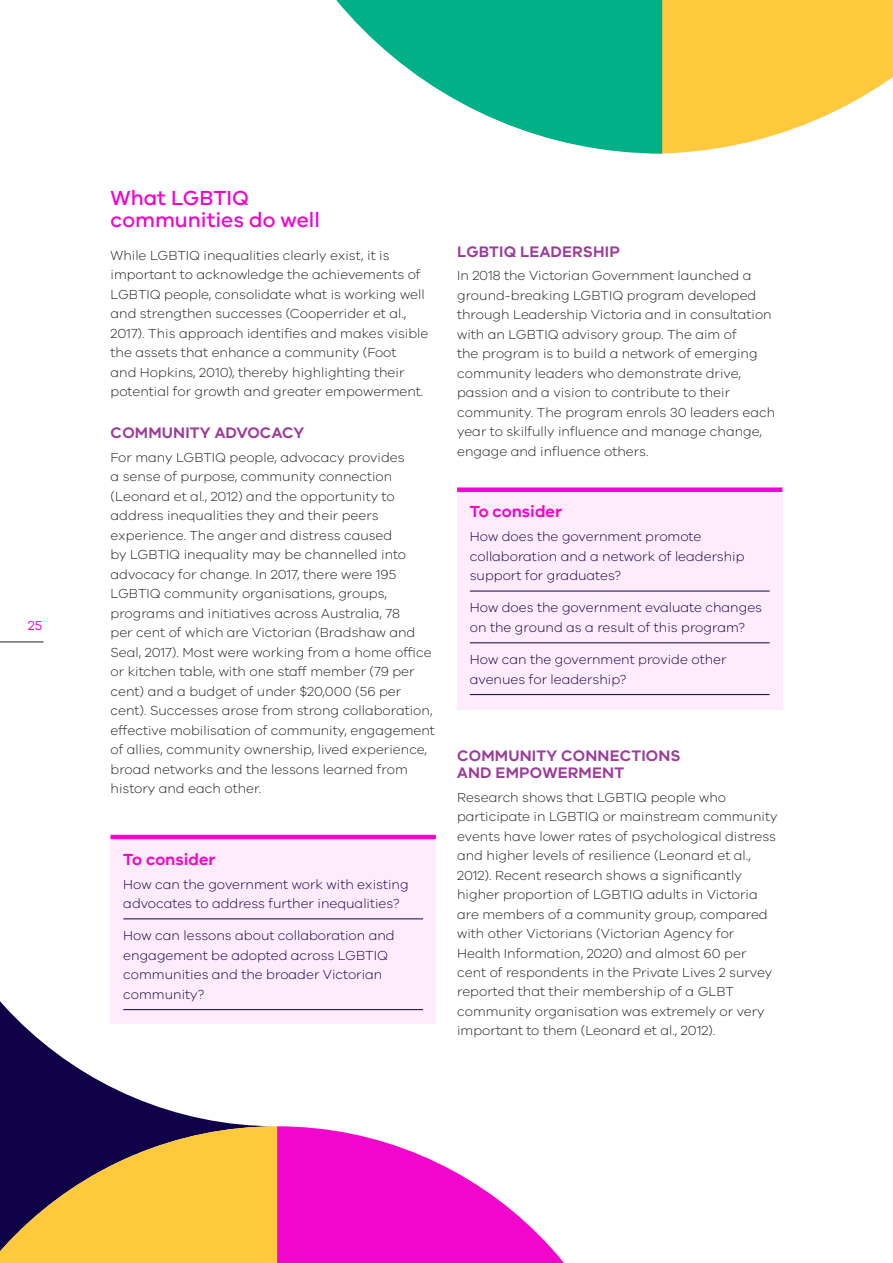
<style>
.page{position:relative;width:893px;height:1263px;background:#fff}
.page>*{position:absolute;margin:0;border:0;box-sizing:border-box;transform-origin:0 0}
._152__Sub_Header_v3{font:500 21px/22.5px "VIC";color:#f205cc}
._165__Questions_Subh{font:600 16.5px "VIC";color:#f205cc}
._155__Sub_Header_H3{font:600 15.75px/16.5px "VIC";letter-spacing:.01em;color:#9c3c9a}
._120__Body_Copy{font:300 13.5px/19.5px "VIC";color:#231f20}
._166__Questions_Body{font:300 13.5px/19.5px "VIC";color:#100249}
.t1{font:13.5px "VIC";color:#f205cc}
</style>
<div class="page">
<div style="left:111px;top:835px;width:325px;height:189px;background:#feebfb"></div>
<hr style="left:111px;top:835px;width:325px;height:4px;background:#f205cc">
<hr style="left:123px;top:918px;width:300px;height:1px;background:#100249">
<hr style="left:123px;top:1009px;width:300px;height:1px;background:#100249">
<div style="left:457px;top:488px;width:325px;height:221px;background:#feebfb"></div>
<div style="left:457px;top:487px;width:325px;height:5px;background:#f205cc"></div>
<hr style="left:470px;top:591px;width:300px;height:1px;background:#100249">
<hr style="left:470px;top:642px;width:300px;height:1px;background:#100249">
<hr style="left:470px;top:694px;width:300px;height:1px;background:#100249">
<svg style="left:662px;top:0;width:231px;height:154px"></svg>
<svg style="left:336px;top:0;width:326px;height:154px;fill:#00b087"></svg>
<svg style="left:0;top:834px;width:277px;height:292px"></svg>
<svg style="left:277px;top:1126px;width:287px;height:137px;fill:#f205cc"></svg>
<svg style="left:0;top:1126px;width:277px;height:137px;background:#bb9140"></svg>
<hr style="left:0;top:642px;width:44px;height:1px;background:#231f20">
<p class="t1" style="left:28px;top:617px;width:16px">25</p>
<p class="_152__Sub_Header_v3" style="left:111px;top:186px;width:211px">What LGBTIQ communities do well</p>
<p class="_120__Body_Copy" style="left:111px;top:245px;width:319px">While LGBTIQ inequalities clearly exist, it is important to acknowledge the achievements of LGBTIQ people, consolidate what is working well and strengthen successes (Cooperrider et al., 2017). This approach identifies and makes visible the assets that enhance a community (Foot<br>and Hopkins, 2010), thereby highlighting their potential for growth and greater empowerment.</p>
<h3 class="_155__Sub_Header_H3" style="left:111px;top:424px;width:195px">COMMUNITY ADVOCACY</h3>
<p class="_120__Body_Copy" style="left:111px;top:447px;width:326px">For many LGBTIQ people, advocacy provides<br>a sense of purpose, community connection (Leonard et al., 2012) and the opportunity to address inequalities they and their peers experience. The anger and distress caused<br>by LGBTIQ inequality may be channelled into advocacy for change. In 2017, there were 195<br>LGBTIQ community organisations, groups, programs and initiatives across Australia, 78<br>per cent of which are Victorian (Bradshaw and Seal, 2017). Most were working from a home office or kitchen table, with one staff member (79 per cent) and a budget of under $20,000 (56 per cent). Successes arose from strong collaboration, effective mobilisation of community, engagement of allies, community ownership, lived experience, broad networks and the lessons learned from history and each other.</p>
<p class="_165__Questions_Subh" style="left:123px;top:849px;width:94px">To consider</p>
<p class="_166__Questions_Body" style="left:123px;top:874px;width:287px">How can the government work with existing advocates to address further inequalities?</p>
<p class="_166__Questions_Body" style="left:123px;top:925px;width:273px">How can lessons about collaboration and engagement be adopted across LGBTIQ communities and the broader Victorian community?</p>
<h3 class="_155__Sub_Header_H3" style="left:457px;top:243px;width:164px">LGBTIQ LEADERSHIP</h3>
<p class="_120__Body_Copy" style="left:457px;top:266px;width:320px">In 2018 the Victorian Government launched a ground-breaking LGBTIQ program developed through Leadership Victoria and in consultation with an LGBTIQ advisory group. The aim of<br>the program is to build a network of emerging community leaders who demonstrate drive, passion and a vision to contribute to their community. The program enrols 30 leaders each year to skilfully influence and manage change, engage and influence others.</p>
<p class="_165__Questions_Subh" style="left:470px;top:502px;width:94px">To consider</p>
<p class="_166__Questions_Body" style="left:470px;top:526px;width:276px">How does the government promote collaboration and a network of leadership support for graduates?</p>
<p class="_166__Questions_Body" style="left:470px;top:598px;width:294px">How does the government evaluate changes on the ground as a result of this program?</p>
<p class="_166__Questions_Body" style="left:470px;top:649px;width:258px">How can the government provide other avenues for leadership?</p>
<h3 class="_155__Sub_Header_H3" style="left:457px;top:747px;width:225px">COMMUNITY CONNECTIONS<br>AND EMPOWERMENT</h3>
<p class="_120__Body_Copy" style="left:457px;top:787px;width:322px">Research shows that LGBTIQ people who participate in LGBTIQ or mainstream community events have lower rates of psychological distress and higher levels of resilience (Leonard et al., 2012). Recent research shows a significantly higher proportion of LGBTIQ adults in Victoria are members of a community group, compared with other Victorians (Victorian Agency for Health Information, 2020) and almost 60 per cent of respondents in the Private Lives 2 survey reported that their membership of a GLBT community organisation was extremely or very important to them (Leonard et al., 2012).</p>
</div>
